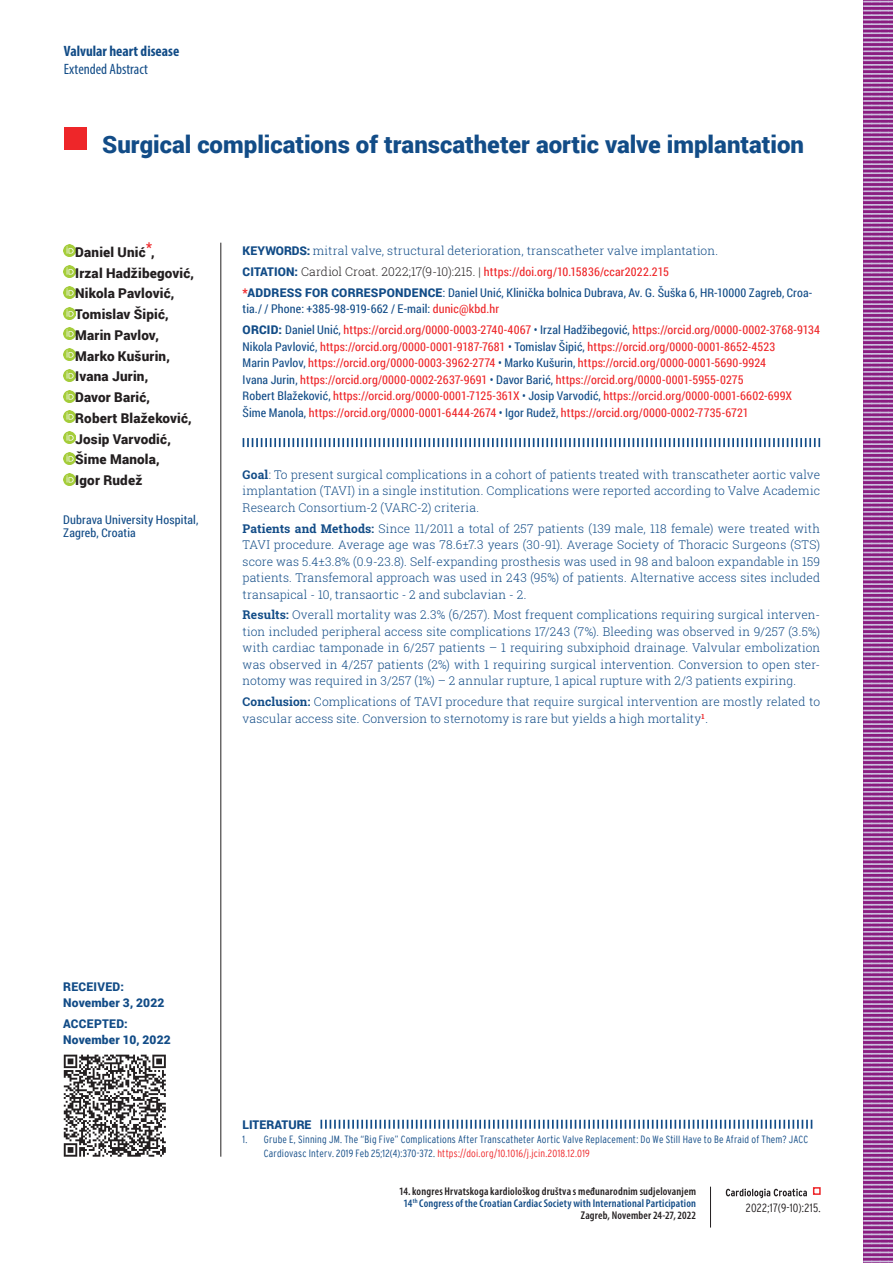
<style>
.page{position:relative;width:893px;height:1263px;background:#fff}
.page>*{position:absolute;margin:0;border:0;box-sizing:border-box;transform-origin:0 0}
.t1{font:900 24px "Roboto";color:#124c87}
.t2{font:700 condensed 15px "Myriad Pro";color:#124c87}
.t3{font:condensed 15px "Myriad Pro";color:#124c87}
.t4{font:900 13.5px/20.7px "Roboto";letter-spacing:.015em;color:#231f20}
.t5{font:300 12px/16.5px "Roboto Slab";letter-spacing:.01em;color:#124c87;text-align:justify}
.t6{font:12px/16.5px "Roboto Condensed";letter-spacing:.01em;color:#ee2629}
.t7{font:12px/13.5px "Roboto Condensed";letter-spacing:.01em;color:#124c87}
.t8{font:900 12px/16.5px "Roboto";letter-spacing:.015em;color:#124c87;text-align:center}
.t9{font:300 condensed 12px "Interstate";letter-spacing:.02em;color:#231f20}
.t10{font:600 condensed 11.25px/12px "Myriad Pro";letter-spacing:.015em;color:#231f20;text-align:right}
.t11{font:300 condensed 10.5px/13.5px "Interstate";letter-spacing:.015em;color:#124c87}
.s1{font-family:"Roboto";font-weight:900}
.s2{font-family:"Roboto";font-weight:900;color:#124c87}
.s3{font-family:"Roboto Slab";font-weight:300;color:#231f20}
.s4{color:#ee2629}
.s5{font-family:"Roboto"}
.s6{color:#124c87}
.s7{font-weight:700}
</style>
<div class="page">
<svg style="left:726px;top:1188px;width:81px;height:10px"></svg>
<div style="left:813px;top:1187px;width:8px;height:8px;border:2px solid #ee2629"></div>
<hr style="left:710px;top:1187px;width:1px;height:40px;background:#231f20">
<svg style="left:863px;top:0;width:30px;height:1263px;background:#a157a1"></svg>
<div style="left:64px;top:128px;width:23px;height:22px;background:#ee2629"></div>
<svg style="left:63px;top:245px;width:12px;height:12px"></svg>
<svg style="left:63px;top:266px;width:12px;height:12px"></svg>
<svg style="left:63px;top:286px;width:12px;height:12px"></svg>
<svg style="left:63px;top:307px;width:12px;height:12px"></svg>
<svg style="left:63px;top:328px;width:12px;height:12px"></svg>
<svg style="left:63px;top:349px;width:12px;height:12px"></svg>
<svg style="left:63px;top:369px;width:12px;height:12px"></svg>
<svg style="left:63px;top:390px;width:12px;height:12px"></svg>
<svg style="left:63px;top:411px;width:12px;height:12px"></svg>
<svg style="left:63px;top:432px;width:12px;height:12px"></svg>
<svg style="left:63px;top:452px;width:12px;height:12px"></svg>
<svg style="left:63px;top:473px;width:12px;height:12px"></svg>
<hr style="left:221px;top:243px;width:1px;height:914px;background:#231f20">
<svg style="left:320px;top:1120px;width:492px;height:9px"></svg>
<svg style="left:243px;top:438px;width:577px;height:9px"></svg>
<svg style="left:64px;top:1055px;width:102px;height:102px"></svg>
<p class="t2" style="left:64px;top:42px;width:117px">Valvular heart disease</p>
<p class="t3" style="left:64px;top:60px;width:85px">Extended Abstract</p>
<h1 class="t1" style="left:102px;top:127px;width:703px">Surgical complications of transcatheter aortic valve implantation</h1>
<p class="t4" style="left:75px;top:241px;width:120px">Daniel Unić<sup>*</sup>,<br>Irzal Hadžibegović,<br>Nikola Pavlović,<br>Tomislav Šipić,<br>Marin Pavlov,<br>Marko Kušurin,<br>Ivana Jurin,<br>Davor Barić,<br>Robert Blažeković,<br>Josip Varvodić,<br>Šime Manola,<br>Igor Rudež</p>
<p class="t7" style="left:63px;top:512px;width:137px">Dubrava University Hospital,<br>Zagreb, Croatia</p>
<p class="t5" style="left:243px;top:242px;width:477px"><span class="s1">KEYWORDS:</span> mitral valve, structural deterioration, transcatheter valve implantation.</p>
<p class="t6" style="left:243px;top:263px;width:428px"><span class="s2">CITATION:</span> <span class="s3">Cardiol Croat. 2022;17(9-10):215. |</span> https://doi.org/10.15836/ccar2022.215</p>
<p class="t8" style="left:243px;top:284px;width:22px"><span class="s4">*</span>Address</p>
<p class="t8" style="left:305px;top:284px;width:36px">for correspondence</p>
<p class="t7" style="left:243px;top:284px;width:571px;line-height:16.5px;text-indent:200px"><span class="s5">:</span> Daniel Unić, Klinička bolnica Dubrava, Av. G. Šuška 6, HR-10000 Zagreb, Croa&shy;tia./ / Phone: +385-98-919-662 / E-mail: <span class="s4">dunic@kbd.hr</span></p>
<p class="t6" style="left:243px;top:321px;width:579px"><span class="s2">ORCID:</span> <span class="s6">Daniel Unić,</span> https://orcid.org/0000-0003-2740-4067 <span class="s6">• Irzal Hadžibegović,</span> https://orcid.org/0000-0002-3768-9134<br><span class="s6">Nikola Pavlović,</span> https://orcid.org/0000-0001-9187-7681 <span class="s6">• Tomislav Šipić,</span> https://orcid.org/0000-0001-8652-4523<br><span class="s6">Marin Pavlov,</span> https://orcid.org/0000-0003-3962-2774 <span class="s6">• Marko Kušurin,</span> https://orcid.org/0000-0001-5690-9924<br><span class="s6">Ivana Jurin,</span> https://orcid.org/0000-0002-2637-9691 <span class="s6">• Davor Barić,</span> https://orcid.org/0000-0001-5955-0275<br><span class="s6">Robert Blažeković,</span> https://orcid.org/0000-0001-7125-361X <span class="s6">• Josip Varvodić,</span> https://orcid.org/0000-0001-6602-699X<br><span class="s6">Šime Manola,</span> https://orcid.org/0000-0001-6444-2674 <span class="s6">• Igor Rudež,</span> https://orcid.org/0000-0002-7735-6721</p>
<p class="t5" style="left:243px;top:466px;width:579px"><span class="s7">Goal</span>: To present surgical complications in a cohort of patients treated with transcatheter aortic valve implantation (TAVI) in a single institution. Complications were reported according to Valve Academic Research Consortium-2 (VARC-2) criteria.</p>
<p class="t5" style="left:243px;top:520px;width:579px"><span class="s7">Patients and Methods:</span> Since 11/2011 a total of 257 patients (139 male, 118 female) were treated with TAVI procedure. Average age was 78.6±7.3 years (30-91). Average Society of Thoracic Surgeons (STS) score was 5.4±3.8% (0.9-23.8). Self-expanding prosthesis was used in 98 and baloon expandable in 159 patients. Transfemoral approach was used in 243 (95%) of patients. Alternative access sites included transapical - 10, transaortic - 2 and subclavian - 2.</p>
<p class="t5" style="left:243px;top:606px;width:579px"><span class="s7">Results:</span> Overall mortality was 2.3% (6/257). Most frequent complications requiring surgical interven&shy;tion included peripheral access site complications 17/243 (7%). Bleeding was observed in 9/257 (3.5%) with cardiac tamponade in 6/257 patients – 1 requiring subxiphoid drainage. Valvular embolization was observed in 4/257 patients (2%) with 1 requiring surgical intervention. Conversion to open ster&shy;notomy was required in 3/257 (1%) – 2 annular rupture, 1 apical rupture with 2/3 patients expiring.</p>
<p class="t5" style="left:243px;top:693px;width:579px"><span class="s7">Conclusion:</span> Complications of TAVI procedure that require surgical intervention are mostly related to vascular access site. Conversion to sternotomy is rare but yields a high mortality<sup>1</sup>.</p>
<p class="t8" style="left:63px;top:978px;width:16px">Recei</p>
<p class="t8" style="left:63px;top:978px;width:103px">ved:<br>November 3, 2022</p>
<p class="t8" style="left:63px;top:1015px;width:17px">Accepted</p>
<p class="t8" style="left:63px;top:1015px;width:109px;text-align:left;text-indent:61px">:<br>November 10, 2022</p>
<p class="t8" style="left:243px;top:1116px;width:70px">LITERATURE</p>
<p class="t11" style="left:264px;top:1132px;width:546px;text-indent:-21px">1. Grube E, Sinning JM. The “Big Five” Complications After Transcatheter Aortic Valve Replacement: Do We Still Have to Be Afraid of Them? JACC<br>Cardiovasc Interv. 2019 Feb 25;12(4):370-372. <span class="s4">https://doi.org/10.1016/j.jcin.2018.12.019</span></p>
<p class="t10" style="left:399px;top:1185px;width:299px">14. kongres Hrvatskoga kardiološkog društva s međunarodnim sudjelovanjem<br><span class="s6">14</span><sup>th</sup> <span class="s6">Congress of the Croatian Cardiac Society with International Participation<br></span>Zagreb, November 24-27, 2022</p>
<p class="t9" style="left:746px;top:1201px;width:76px">2022;17(9-10):215.</p>
</div>
